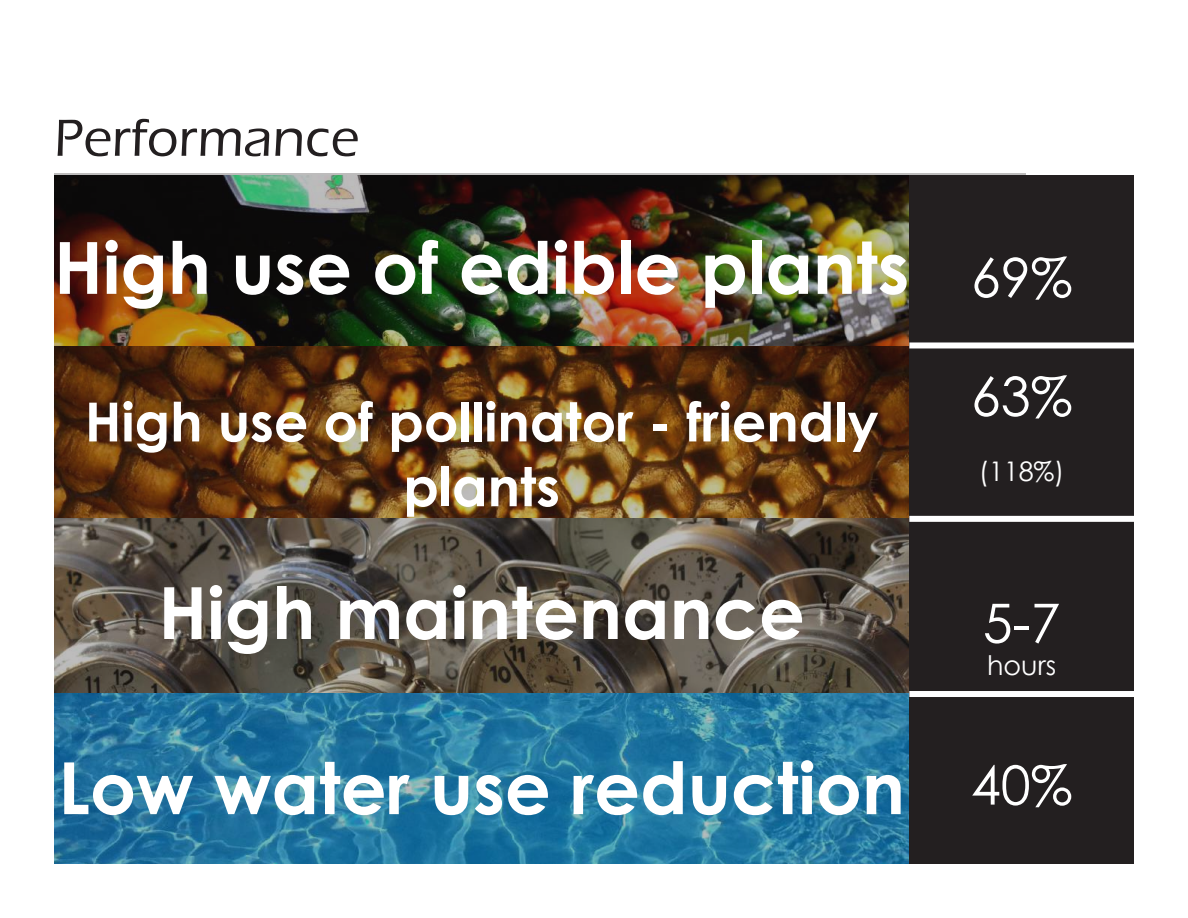
<style>
.page{position:relative;width:1188px;height:918px;background:#fff}
.page>*{position:absolute;margin:0;border:0;box-sizing:border-box;transform-origin:0 0}
.t1{font:700 72px "Century Gothic";color:#fff}
.t2{font:700 54px/64.8px "Century Gothic";color:#fff;text-align:center}
.t3{font:54px "Century Gothic";color:#fff}
.t4{font:500 54px "Eras ITC";color:#231f20}
.t5{font:27px "Century Gothic";color:#fff}
</style>
<div class="page">
<div style="left:909px;top:176px;width:225px;height:688px;background:#231f20"></div>
<img style="left:54px;top:174px;width:972px;height:690px">
<div style="left:909px;top:342px;width:225px;height:6px;background:#fff"></div>
<div style="left:909px;top:516px;width:225px;height:6px;background:#fff"></div>
<div style="left:909px;top:691px;width:225px;height:6px;background:#fff"></div>
<p class="t4" style="left:54px;top:108px;width:307px">Performance</p>
<p class="t1" style="left:54px;top:213px;width:857px">High use of edible plants</p>
<p class="t2" style="left:85px;top:387px;width:795px">High use of pollinator - friendly plants</p>
<p class="t1" style="left:158px;top:558px;width:648px">High maintenance</p>
<p class="t1" style="left:58px;top:733px;width:848px">Low water use reduction</p>
<p class="t3" style="left:971px;top:240px;width:103px">69%</p>
<p class="t3" style="left:971px;top:359px;width:103px">63%</p>
<p class="t5" style="left:979px;top:452px;width:87px">(118%)</p>
<p class="t3" style="left:983px;top:585px;width:79px">5-7</p>
<p class="t5" style="left:987px;top:646px;width:71px">hours</p>
<p class="t3" style="left:971px;top:747px;width:103px">40%</p>
</div>
